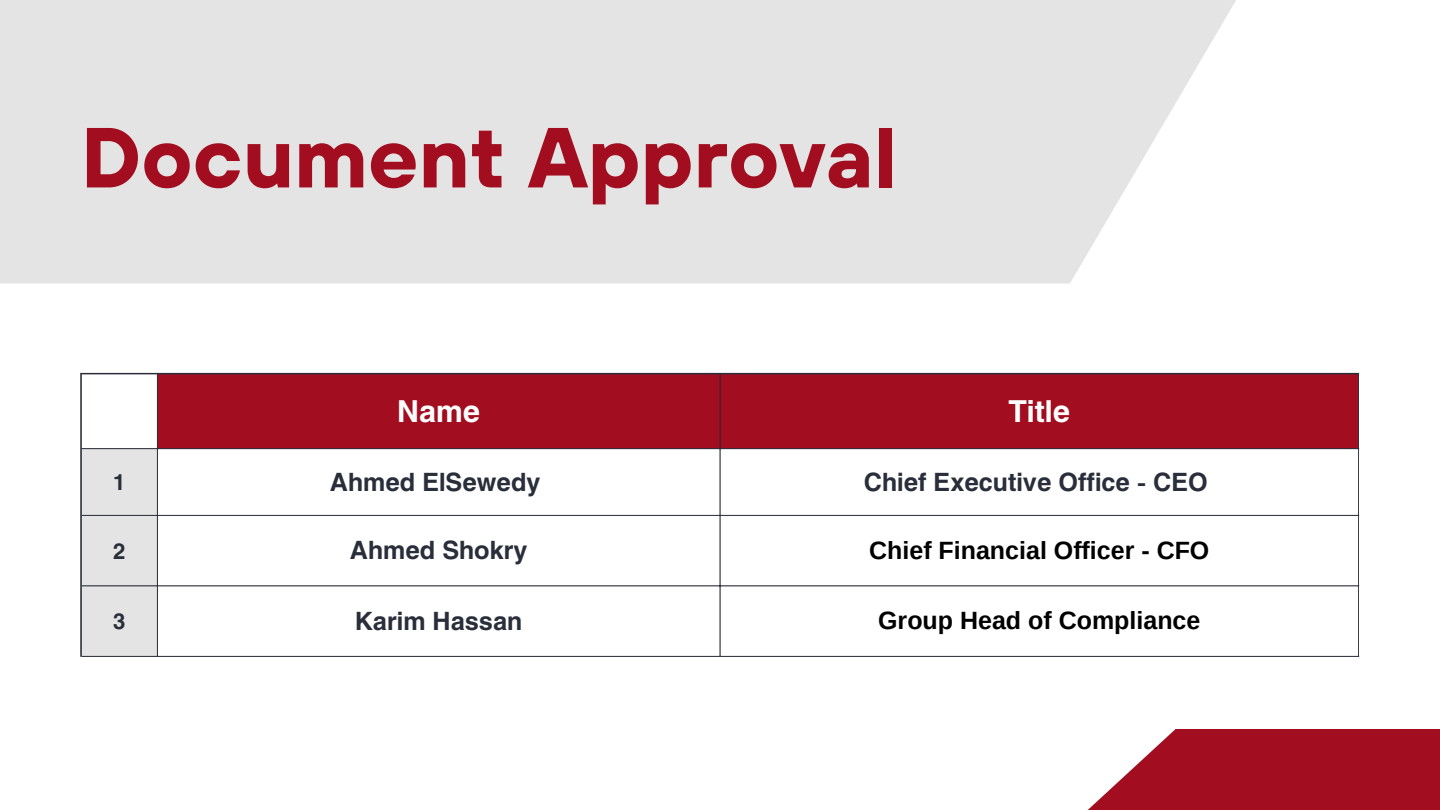
<style>
.page{position:relative;width:1440px;height:810px;background:#fff}
.page>*{position:absolute;margin:0;border:0;box-sizing:border-box;transform-origin:0 0}
.t1{font:700 85px "TT Hoves";color:#a20e20}
.t2{font:700 30px "Helios";color:#fff}
.t3{font:700 25px "Helios";color:#2a2e3a}
.t4{font:700 25px "Arimo";color:#000}
.t5{font:700 22px "Helios";color:#2a2e3a}
</style>
<div class="page">
<div style="left:0;top:0;width:1236px;height:284px;background:#e4e4e4"></div>
<svg style="left:1088px;top:729px;width:352px;height:81px"></svg>
<svg style="left:82px;top:374px;width:1276px;height:282px"></svg>
<div style="left:158px;top:374px;width:1200px;height:74px;background:#a20e20"></div>
<div style="left:82px;top:449px;width:75px;height:207px;background:#e4e4e4"></div>
<hr style="left:157px;top:374px;width:1px;height:282px;background:#2a2e3a">
<hr style="left:720px;top:374px;width:1px;height:282px;background:#2a2e3a">
<hr style="left:1358px;top:374px;width:1px;height:282px;background:#2a2e3a">
<hr style="left:82px;top:448px;width:1277px;height:1px;background:#2a2e3a">
<hr style="left:82px;top:515px;width:1277px;height:1px;background:#2a2e3a">
<hr style="left:82px;top:586px;width:1277px;height:1px;background:#2a2e3a">
<hr style="left:82px;top:656px;width:1277px;height:1px;background:#2a2e3a">
<hr style="left:80px;top:374px;width:2px;height:283px;background:#2a2e3a">
<hr style="left:80px;top:373px;width:1279px;height:1px;background:#2a2e3a">
<h1 class="t1" style="left:81px;top:102px;width:818px">Document Approval</h1>
<p class="t2" style="left:397px;top:393px;width:84px">Name</p>
<p class="t2" style="left:1008px;top:393px;width:63px">Title</p>
<p class="t5" style="left:113px;top:468px;width:14px">1</p>
<p class="t3" style="left:330px;top:466px;width:212px">Ahmed ElSewedy</p>
<p class="t3" style="left:864px;top:466px;width:345px">Chief Executive Office - CEO</p>
<p class="t5" style="left:113px;top:537px;width:14px">2</p>
<p class="t3" style="left:350px;top:534px;width:179px">Ahmed Shokry</p>
<p class="t4" style="left:869px;top:536px;width:342px">Chief Financial Officer - CFO</p>
<p class="t5" style="left:113px;top:607px;width:14px">3</p>
<p class="t3" style="left:355px;top:605px;width:169px">Karim Hassan</p>
<p class="t4" style="left:878px;top:606px;width:324px">Group Head of Compliance</p>
</div>
